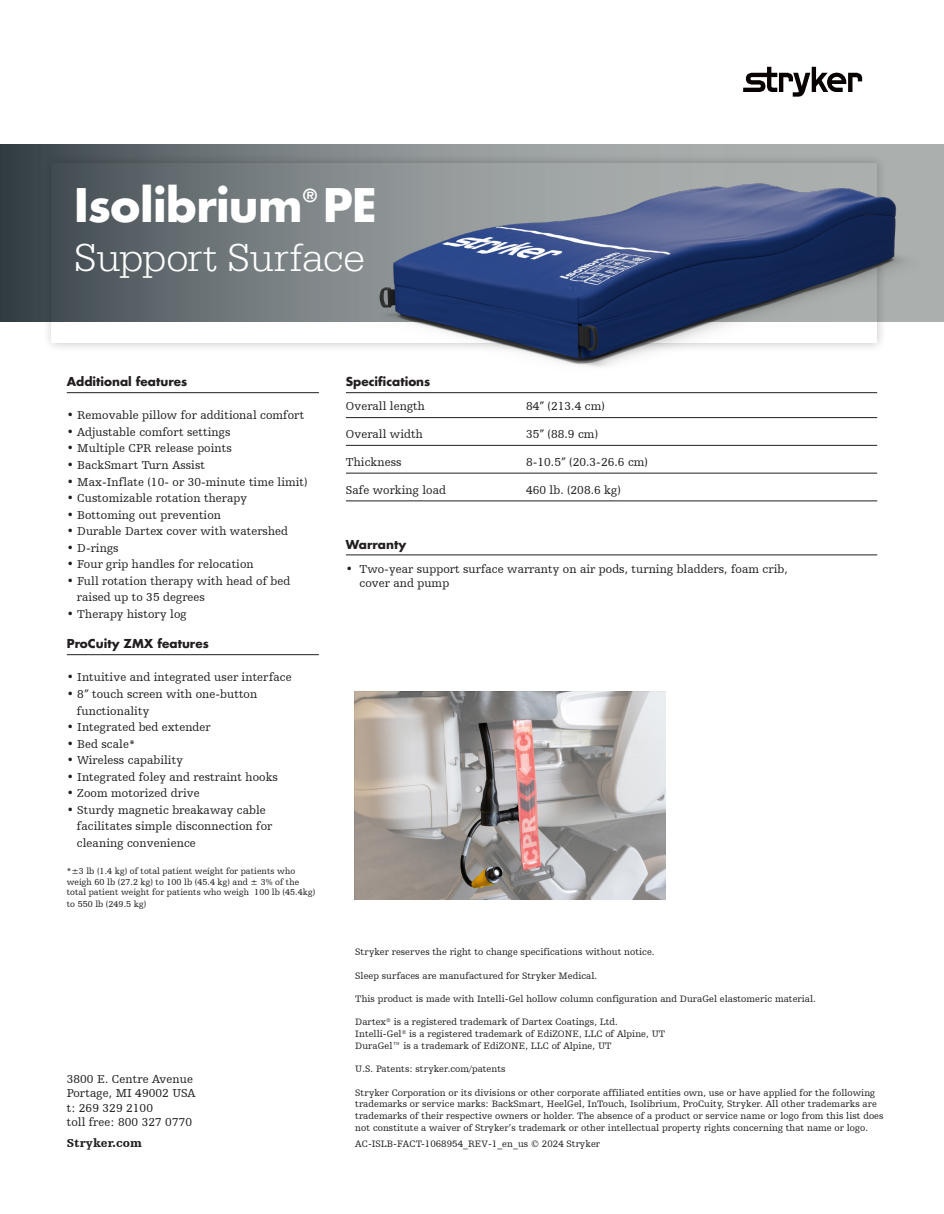
<style>
.page{position:relative;width:944px;height:1214px;background:#fff}
.page>*{position:absolute;margin:0;border:0;box-sizing:border-box;transform-origin:0 0}
.t1{font:700 45px "Futura For Stryker";letter-spacing:-.015em;color:#fff}
.t2{font:300 40.5px "Egyptienne URW";letter-spacing:-.01em;color:#fff}
.t3{font:700 17.55px "Futura For Stryker";color:#fff}
.t4{font:12px/16.5px "Humanist Slabserif 712 BT";letter-spacing:.005em;color:#231f20}
.t5{font:700 12px "Futura For Stryker";color:#231f20}
.t6{font:900 12px "Humanist Slabserif 712 BT";letter-spacing:.005em;color:#231f20}
.t7{font:9.75px/11.7px "Humanist Slabserif 712 BT";letter-spacing:.005em;color:#231f20}
.t8{font:9px/10.8px "Humanist Slabserif 712 BT";letter-spacing:.005em;color:#231f20}
.s1{font-family:"Humst Slab 712 BT"}
</style>
<div class="page">
<svg style="left:0;top:145px;width:944px;height:177px;background:#61696d"></svg>
<hr style="left:67px;top:392px;width:252px;height:1px;background:#231f20">
<hr style="left:67px;top:654px;width:252px;height:1px;background:#231f20">
<hr style="left:346px;top:392px;width:531px;height:1px;background:#231f20">
<hr style="left:346px;top:417px;width:531px;height:1px;background:#231f20">
<hr style="left:346px;top:445px;width:531px;height:1px;background:#231f20">
<hr style="left:346px;top:473px;width:531px;height:1px;background:#231f20">
<hr style="left:346px;top:500px;width:531px;height:1px;background:#231f20">
<hr style="left:346px;top:554px;width:531px;height:1px;background:#231f20">
<div style="left:42px;top:154px;width:845px;height:199px;background:#231f20;opacity:.25"></div>
<svg style="left:52px;top:163px;width:298px;height:180px;background:#788083"></svg>
<img style="left:350px;top:66px;width:570px;height:379px">
<img style="left:354px;top:691px;width:311px;height:208px">
<h1 class="t1" style="left:74px;top:175px;width:230px">Isolibrium</h1>
<h3 class="t3" style="left:303px;top:183px;width:15px">®</h3>
<h1 class="t1" style="left:323px;top:175px;width:55px">PE</h1>
<h2 class="t2" style="left:74px;top:234px;width:292px">Support Surface</h2>
<p class="t5" style="left:67px;top:374px;width:122px">Additional features</p>
<p class="t4" style="left:67px;top:407px;width:239px">• Removable pillow for additional comfort</p>
<p class="t4" style="left:67px;top:423px;width:165px">• Adjustable comfort settings</p>
<p class="t4" style="left:67px;top:440px;width:167px">• Multiple CPR release points</p>
<p class="t4" style="left:67px;top:456px;width:140px">• BackSmart Turn Assist</p>
<p class="t4" style="left:67px;top:473px;width:242px">• Max-Inflate (10- or 30-minute time limit)</p>
<p class="t4" style="left:67px;top:489px;width:182px">• Customizable rotation therapy</p>
<p class="t4" style="left:67px;top:506px;width:156px">• Bottoming out prevention</p>
<p class="t4" style="left:67px;top:522px;width:223px">• Durable Dartex cover with watershed</p>
<p class="t4" style="left:67px;top:539px;width:53px">• D-rings</p>
<p class="t4" style="left:67px;top:555px;width:188px">• Four grip handles for relocation</p>
<p class="t4" style="left:77px;top:572px;width:215px;text-indent:-10px">• Full rotation therapy with head of bed raised up to 35 degrees</p>
<p class="t4" style="left:67px;top:605px;width:121px">• Therapy history log</p>
<p class="t5" style="left:67px;top:636px;width:143px">ProCuity ZMX features</p>
<p class="t4" style="left:67px;top:669px;width:226px">• Intuitive and integrated user interface</p>
<p class="t4" style="left:77px;top:685px;width:182px;text-indent:-10px">• 8” touch screen with one-button functionality</p>
<p class="t4" style="left:67px;top:718px;width:145px">• Integrated bed extender</p>
<p class="t4" style="left:67px;top:735px;width:70px">• Bed scale*</p>
<p class="t4" style="left:67px;top:751px;width:118px">• Wireless capability</p>
<p class="t4" style="left:67px;top:768px;width:213px">• Integrated foley and restraint hooks</p>
<p class="t4" style="left:67px;top:784px;width:134px">• Zoom motorized drive</p>
<p class="t4" style="left:77px;top:801px;width:197px;text-indent:-10px">• Sturdy magnetic breakaway cable facilitates simple disconnection for cleaning convenience</p>
<p class="t8" style="left:67px;top:865px;width:250px">*±3 lb (1.4 kg) of total patient weight for patients who weigh 60 lb (27.2 kg) to 100 lb (45.4 kg) and ± 3% of the total patient weight for patients who weigh 100 lb (45.4kg)</p>
<p class="t8" style="left:67px;top:899px;width:81px">to 550 lb (249.5 kg)</p>
<p class="t4" style="left:67px;top:1071px;width:130px;line-height:14.4px">3800 E. Centre Avenue<br>Portage, MI 49002 USA t: 269 329 2100<br>toll free: 800 327 0770</p>
<p class="t6" style="left:67px;top:1135px;width:76px">Stryker.com</p>
<p class="t5" style="left:346px;top:374px;width:86px">Specifications</p>
<p class="t4" style="left:346px;top:398px;width:80px">Overall length</p>
<p class="t4" style="left:526px;top:398px;width:80px">84” (213.4 cm)</p>
<p class="t4" style="left:346px;top:426px;width:78px">Overall width</p>
<p class="t4" style="left:526px;top:426px;width:74px">35” (88.9 cm)</p>
<p class="t4" style="left:346px;top:453px;width:57px">Thickness</p>
<p class="t4" style="left:526px;top:453px;width:123px">8-10.5” (20.3-26.6 cm)</p>
<p class="t4" style="left:346px;top:481px;width:102px">Safe working load</p>
<p class="t4" style="left:526px;top:481px;width:96px">460 lb. (208.6 kg)</p>
<p class="t5" style="left:346px;top:536px;width:62px">Warranty</p>
<p class="t4" style="left:359px;top:561px;width:430px;line-height:14.4px;text-indent:-14px">• <span class="s1">Two</span>-year support surface warranty on air pods, turning bladders, foam crib, cover and pump</p>
<p class="t7" style="left:355px;top:946px;width:301px">Stryker reserves the right to change specifications without notice.</p>
<p class="t7" style="left:355px;top:969px;width:243px">Sleep surfaces are manufactured for Stryker Medical.</p>
<p class="t7" style="left:355px;top:992px;width:462px">This product is made with Intelli-Gel hollow column configuration and DuraGel elastomeric material.</p>
<p class="t7" style="left:355px;top:1016px;width:311px">Dartex<sup>®</sup> is a registered trademark of Dartex Coatings, Ltd.<br>Intelli-Gel<sup>®</sup> is a registered trademark of EdiZONE, LLC of Alpine, UT<br>DuraGel™ is a trademark of EdiZONE, LLC of Alpine, UT</p>
<p class="t7" style="left:355px;top:1063px;width:152px">U.S. Patents: stryker.com/patents</p>
<p class="t7" style="left:355px;top:1086px;width:529px">Stryker Corporation or its divisions or other corporate affiliated entities own, use or have applied for the following trademarks or service marks: BackSmart, HeelGel, InTouch, Isolibrium, ProCuity, Stryker. All other trademarks are trademarks of their respective owners or holder. The absence of a product or service name or logo from this list does not constitute a waiver of Stryker’s trademark or other intellectual property rights concerning that name or logo.</p>
<p class="t7" style="left:355px;top:1138px;width:246px">AC-ISLB-FACT-1068954_REV-<span class="s1">1</span>_en_us © 2024 Stryker</p>
</div>
